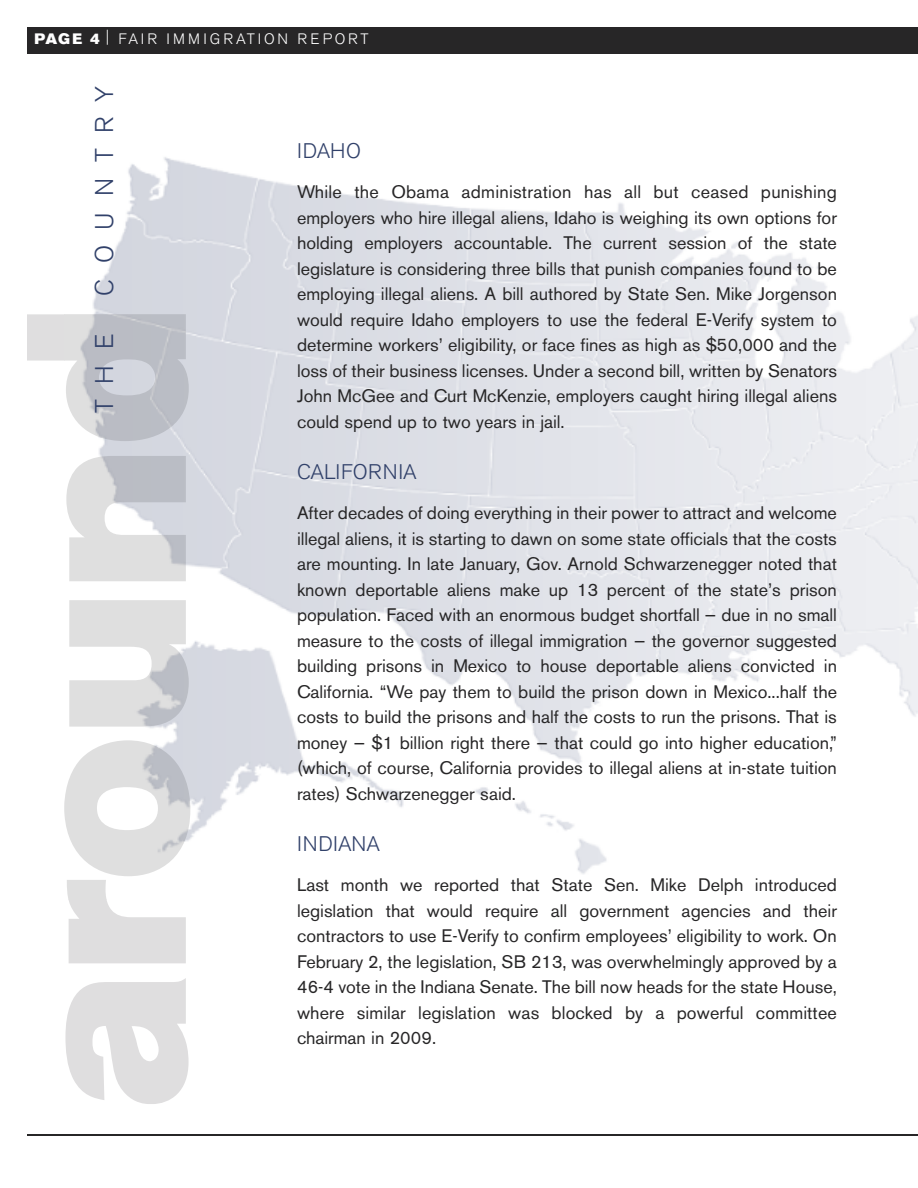
<style>
.page{position:relative;width:918px;height:1188px;background:#fff}
.page>*{position:absolute;margin:0;border:0;box-sizing:border-box;transform-origin:0 0}
.t1{font:300 25.5px "Akzidenz Grotesk BE";letter-spacing:.61em;color:#31416a}
.t2{font:300 21px "Akzidenz Grotesk BE";color:#31416a}
.t3{font:18px/25.5px "Akzidenz Grotesk BE";color:#272627;text-align:justify}
.t4{font:300 15px "Akzidenz Grotesk BE";letter-spacing:.195em;color:#fff}
.s1{font-family:"Akzidenz Grotesk BE Super";font-weight:400}
</style>
<div class="page">
<hr style="left:27px;top:1134px;width:891px;height:2px;background:#272627">
<div style="left:848px;top:27px;width:70px;height:27px;background:#272627"></div>
<div style="left:27px;top:27px;width:837px;height:27px;background:#272627"></div>
<img style="left:93px;top:157px;width:825px;height:717px">
<svg style="left:27px;top:314px;width:162px;height:790px"></svg>
<img style="left:64px;top:314px;width:126px;height:586px">
<p class="t4" style="left:34px;top:32px;width:336px"><span class="s1">PAGE 4</span> | FAIR IMMIGRATION REPORT</p>
<h1 class="t1" style="left:93px;top:296px;width:212px;rotate:-90deg">COUNTRY</h1>
<h1 class="t1" style="left:93px;top:413px;width:81px;rotate:-90deg">THE</h1>
<p class="t2" style="left:297px;top:141px;width:65px">IDAHO</p>
<p class="t3" style="left:297px;top:181px;width:542px">While the Obama administration has all but ceased punishing employers who hire illegal aliens, Idaho is weighing its own options for holding employers accountable. The current session of the state legislature is considering three bills that punish companies found to be employing illegal aliens. A bill authored by State Sen. Mike Jorgenson would require Idaho employers to use the federal E-Verify system to determine workers’ eligibility, or face fines as high as $50,000 and the loss of their business licenses. Under a second bill, written by Senators John McGee and Curt McKenzie, employers caught hiring illegal aliens could spend up to two years in jail.</p>
<p class="t2" style="left:297px;top:462px;width:121px">CALIFORNIA</p>
<p class="t3" style="left:297px;top:502px;width:542px">After decades of doing everything in their power to attract and welcome illegal aliens, it is starting to dawn on some state officials that the costs are mounting. In late January, Gov. Arnold Schwarzenegger noted that known deportable aliens make up 13 percent of the state’s prison population. Faced with an enormous budget shortfall — due in no small measure to the costs of illegal immigration — the governor suggested building prisons in Mexico to house deportable aliens convicted in California. “We pay them to build the prison down in Mexico...half the costs to build the prisons and half the costs to run the prisons. That is money — $1 billion right there — that could go into higher education,” (which, of course, California provides to illegal aliens at in-state tuition rates) Schwarzenegger said.</p>
<p class="t2" style="left:297px;top:834px;width:85px">INDIANA</p>
<p class="t3" style="left:297px;top:874px;width:542px">Last month we reported that State Sen. Mike Delph introduced legislation that would require all government agencies and their contractors to use E-Verify to confirm employees’ eligibility to work. On February 2, the legislation, SB 213, was overwhelmingly approved by a 46-4 vote in the Indiana Senate. The bill now heads for the state House, where similar legislation was blocked by a powerful committee chairman in 2009.</p>
</div>
